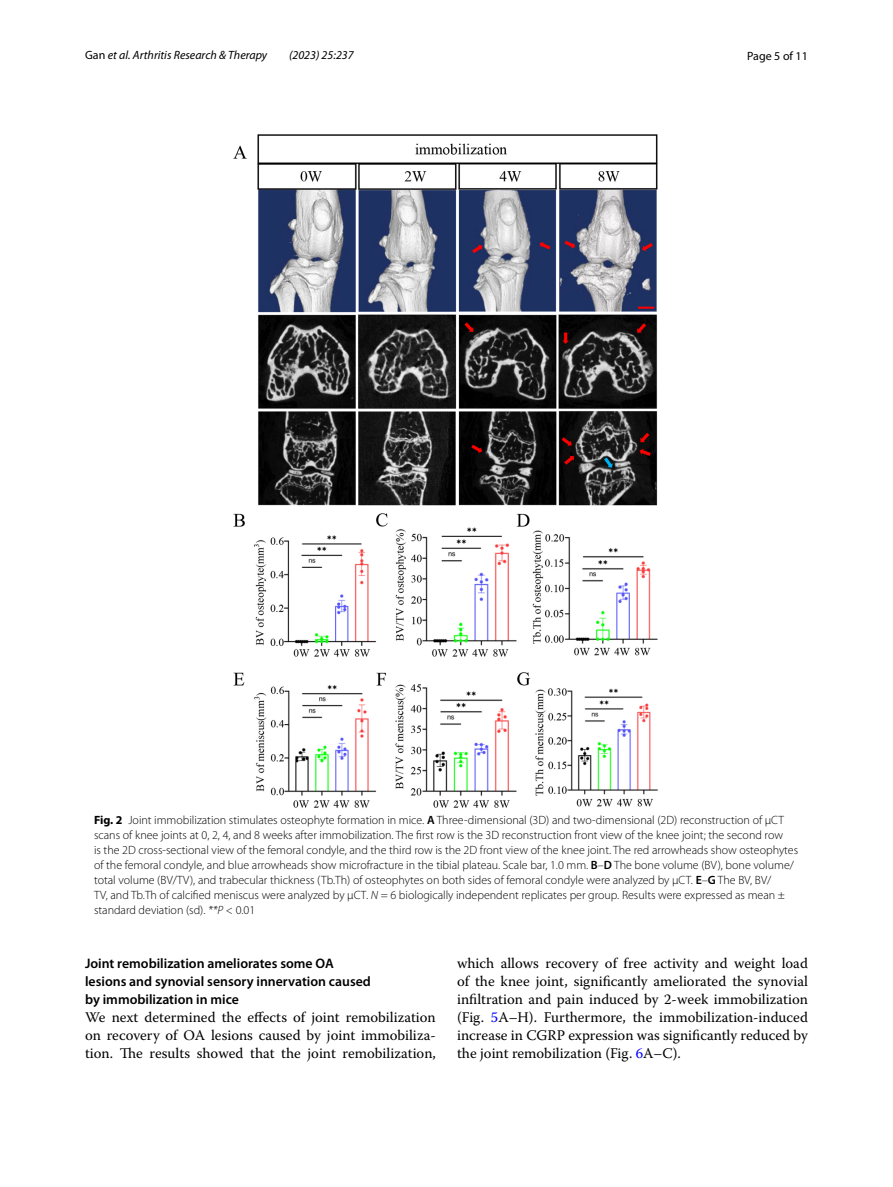
<style>
.page{position:relative;width:893px;height:1187px;background:#fff}
.page>*{position:absolute;margin:0;border:0;box-sizing:border-box;transform-origin:0 0}
.t1{font:14.7px/18px "Warnock Pro";color:#000;text-align:justify}
.t2{font:600 13.8px/18px "Myriad Pro";color:#000}
.t3{font:300 12px/15px "Myriad Pro";color:#000}
.t4{font:italic 12px "Myriad Pro";color:#000}
.t5{font:12px "Myriad Pro";color:#000}
.s1{font-style:normal}
.s2{font-weight:700}
.s3{font-weight:600}
.s4{font-style:italic}
.s5{color:#00f}
</style>
<div class="page">
<img style="left:234px;top:134px;width:424px;height:674px">
<p class="t4" style="left:85px;top:48px;width:184px"><span class="s1">Gan</span> et al. Arthritis Research &amp; Therapy</p>
<p class="t4" style="left:289px;top:48px;width:66px">(2023) 25:237</p>
<p class="t5" style="left:747px;top:48px;width:62px">Page 5 of 11</p>
<p class="t3" style="left:94px;top:812px;width:706px"><span class="s2">Fig. 2</span> Joint immobilization stimulates osteophyte formation in mice. <span class="s3">A</span> Three-dimensional (3D) and two-dimensional (2D) reconstruction of μCT scans of knee joints at 0, 2, 4, and 8 weeks after immobilization. The first row is the 3D reconstruction front view of the knee joint; the second row<br>is the 2D cross-sectional view of the femoral condyle, and the third row is the 2D front view of the knee joint. The red arrowheads show osteophytes of the femoral condyle, and blue arrowheads show microfracture in the tibial plateau. Scale bar, 1.0 mm. <span class="s3">B</span>–<span class="s3">D</span> The bone volume (BV), bone volume/ total volume (BV/TV), and trabecular thickness (Tb.Th) of osteophytes on both sides of femoral condyle were analyzed by μCT. <span class="s3">E</span>–<span class="s3">G</span> The BV, BV/<br>TV, and Tb.Th of calcified meniscus were analyzed by μCT. <span class="s4">N</span> = 6 biologically independent replicates per group. Results were expressed as mean ± standard deviation (sd). <span class="s4">**P</span> &lt; 0.01</p>
<p class="t2" style="left:85px;top:953px;width:287px">Joint remobilization ameliorates some OA lesions and synovial sensory innervation caused by immobilization in mice</p>
<p class="t1" style="left:85px;top:1007px;width:352px">We next determined the effects of joint remobilization on recovery of OA lesions caused by joint immobiliza&shy;tion. The results showed that the joint remobilization,</p>
<p class="t1" style="left:457px;top:953px;width:352px">which allows recovery of free activity and weight load of the knee joint, significantly ameliorated the synovial infiltration and pain induced by 2-week immobilization (Fig. <span class="s5">5</span>A–H). Furthermore, the immobilization-induced increase in CGRP expression was significantly reduced by the joint remobilization (Fig. <span class="s5">6</span>A–C).</p>
</div>
